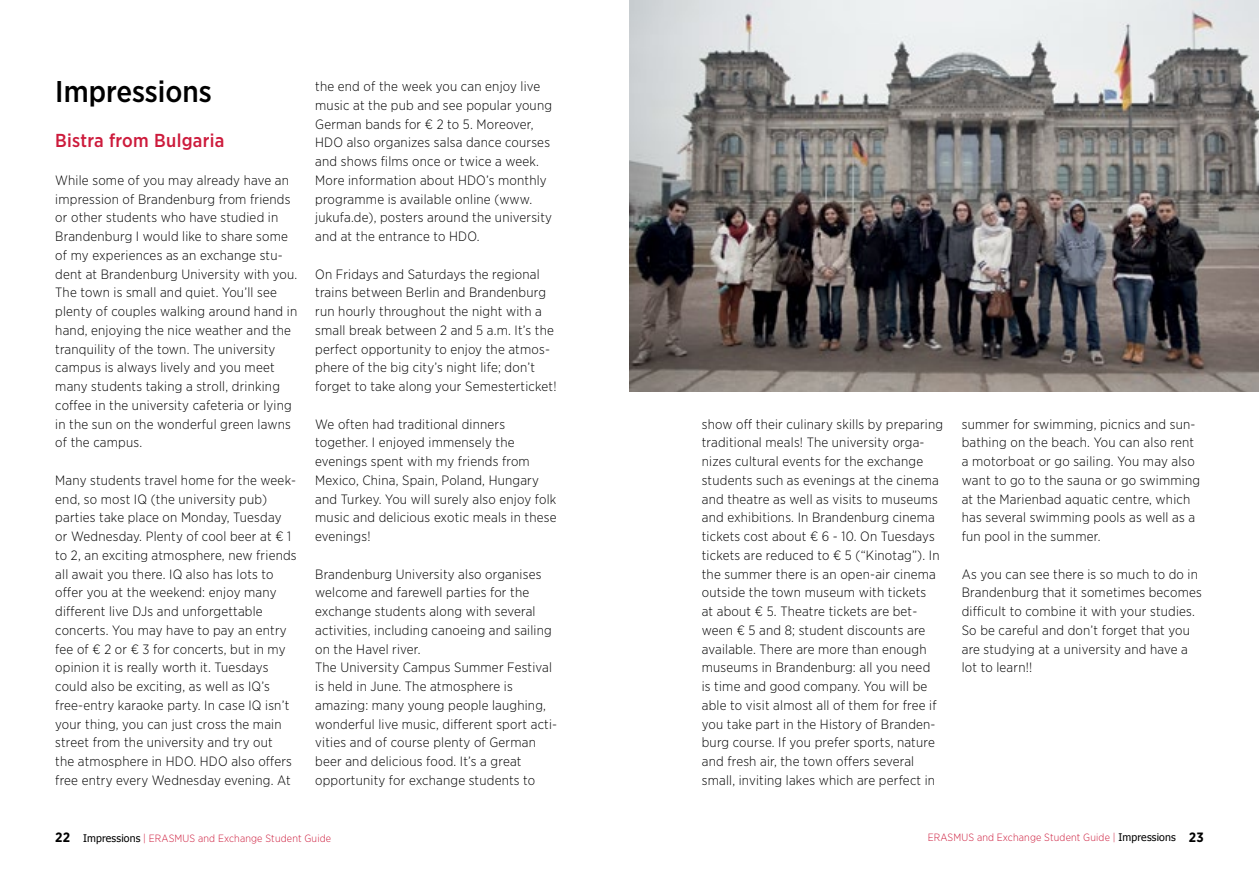
<style>
.page{position:relative;width:1259px;height:893px;background:#fff}
.page>*{position:absolute;margin:0;border:0;box-sizing:border-box;transform-origin:0 0}
.t1{font:500 30px "Gotham Narrow";color:#000}
.t2{font:500 18.75px "Gotham Narrow";letter-spacing:.015em;color:#cd1b3c}
.t3{font:300 13.5px/18.8px "Gotham Narrow";letter-spacing:.015em;color:#000}
.t4{font:300 10.5px "Gotham Narrow";letter-spacing:.015em;color:#cd1b3c}
.s1{font-weight:700;font-size:13.5px;color:#000}
.s2{font-family:"Tahoma";font-weight:400;color:#000}
</style>
<div class="page">
<img style="left:629px;top:0;width:630px;height:391px">
<h1 class="t1" style="left:55px;top:73px;width:158px">Impressions</h1>
<h2 class="t2" style="left:55px;top:129px;width:171px">Bistra from Bulgaria</h2>
<p class="t3" style="left:55px;top:170px;width:243px">While some of you may already have an impression of Brandenburg from friends or other students who have studied in Brandenburg I would like to share some of my experiences as an exchange stu&shy;dent at Brandenburg University with you.<br>The town is small and quiet. You’ll see plenty of couples walking around hand in hand, enjoying the nice weather and the tranquility of the town. The university campus is always lively and you meet many students taking a stroll, drinking coffee in the university cafeteria or lying in the sun on the wonderful green lawns of the campus.</p>
<p class="t3" style="left:55px;top:470px;width:243px">Many students travel home for the week&shy;end, so most IQ (the university pub) parties take place on Monday, Tuesday or Wednesday. Plenty of cool beer at € 1 to 2, an exciting atmosphere, new friends all await you there. IQ also has lots to offer you at the weekend: enjoy many different live DJs and unforgettable concerts. You may have to pay an entry fee of € 2 or € 3 for concerts, but in my opinion it is really worth it. Tuesdays could also be exciting, as well as IQ’s free-entry karaoke party. In case IQ isn’t your thing, you can just cross the main street from the university and try out<br>the atmosphere in HDO. HDO also offers free entry every Wednesday evening. At</p>
<p class="t3" style="left:315px;top:77px;width:238px">the end of the week you can enjoy live music at the pub and see popular young German bands for € 2 to 5. Moreover, HDO also organizes salsa dance courses and shows films once or twice a week.<br>More information about HDO’s monthly programme is available online (www. jukufa.de), posters around the university and at the entrance to HDO.</p>
<p class="t3" style="left:315px;top:264px;width:243px">On Fridays and Saturdays the regional trains between Berlin and Brandenburg run hourly throughout the night with a small break between 2 and 5 a.m. It’s the perfect opportunity to enjoy the atmos&shy;phere of the big city’s night life; don’t forget to take along your Semesterticket!</p>
<p class="t3" style="left:315px;top:414px;width:243px">We often had traditional dinners together. I enjoyed immensely the evenings spent with my friends from Mexico, China, Spain, Poland, Hungary and Turkey. You will surely also enjoy folk music and delicious exotic meals in these evenings!</p>
<p class="t3" style="left:315px;top:564px;width:243px">Brandenburg University also organises welcome and farewell parties for the exchange students along with several activities, including canoeing and sailing on the Havel river.<br>The University Campus Summer Festival is held in June. The atmosphere is amazing: many young people laughing, wonderful live music, different sport acti&shy;vities and of course plenty of German beer and delicious food. It’s a great opportunity for exchange students to</p>
<p class="t4" style="left:55px;top:832px;width:277px"><span class="s1">22</span> <span class="s2">Impressions</span> | ERASMUS and Exchange Student Guide</p>
<p class="t3" style="left:702px;top:414px;width:243px">show off their culinary skills by preparing traditional meals! The university orga&shy;nizes cultural events for the exchange students such as evenings at the cinema and theatre as well as visits to museums and exhibitions. In Brandenburg cinema tickets cost about € 6 - 10. On Tuesdays tickets are reduced to € 5 (“Kinotag”). In the summer there is an open-air cinema outside the town museum with tickets<br>at about € 5. Theatre tickets are bet&shy;ween € 5 and 8; student discounts are available. There are more than enough museums in Brandenburg: all you need<br>is time and good company. You will be able to visit almost all of them for free if you take part in the History of Branden&shy;burg course. If you prefer sports, nature and fresh air, the town offers several small, inviting lakes which are perfect in</p>
<p class="t3" style="left:961px;top:414px;width:240px">summer for swimming, picnics and sun&shy;bathing on the beach. You can also rent a motorboat or go sailing. You may also want to go to the sauna or go swimming at the Marienbad aquatic centre, which has several swimming pools as well as a fun pool in the summer.</p>
<p class="t3" style="left:961px;top:564px;width:242px">As you can see there is so much to do in Brandenburg that it sometimes becomes difficult to combine it with your studies.<br>So be careful and don’t forget that you are studying at a university and have a lot to learn!!</p>
<p class="t4" style="left:927px;top:831px;width:277px">ERASMUS and Exchange Student Guide | <span class="s2">Impressions</span> <span class="s1">23</span></p>
</div>
